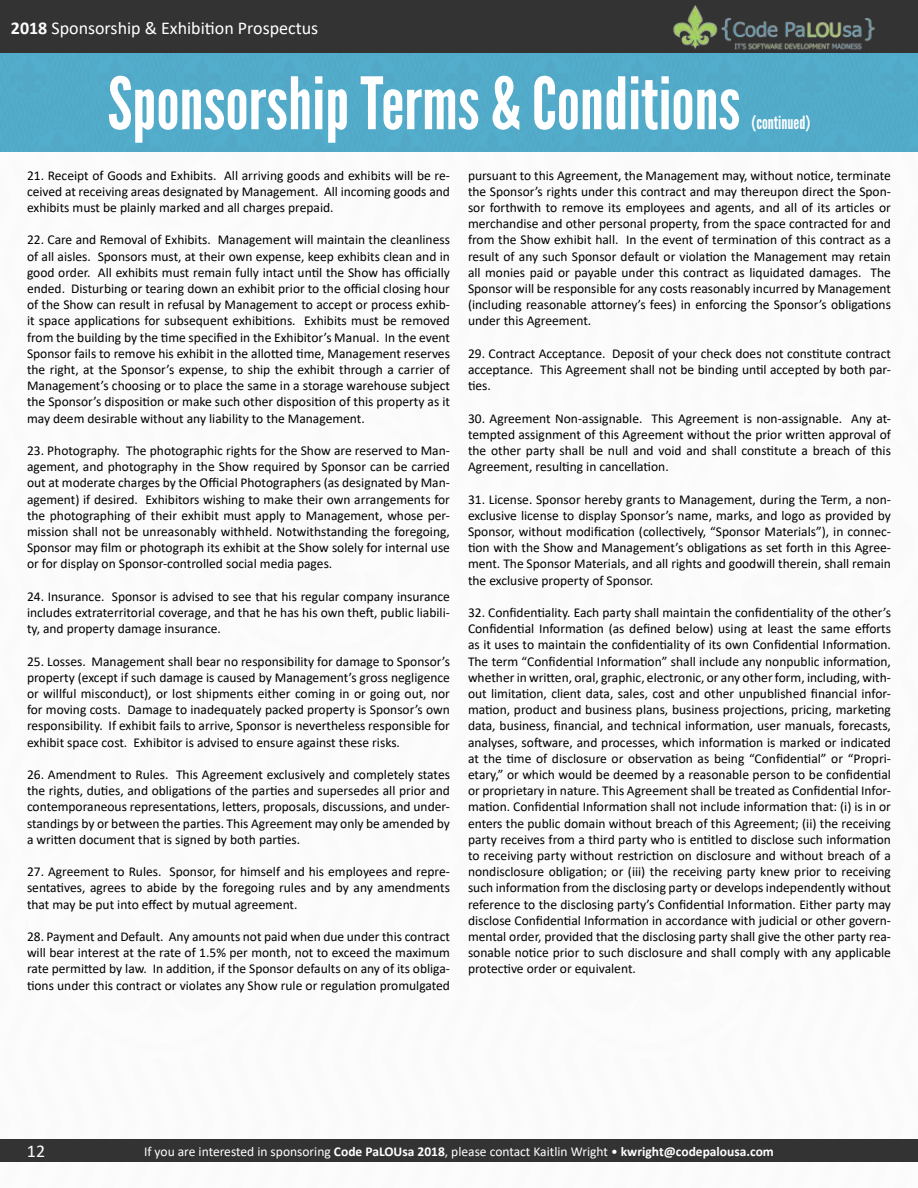
<style>
.page{position:relative;width:918px;height:1188px;background:#fff}
.page>*{position:absolute;margin:0;border:0;box-sizing:border-box;transform-origin:0 0}
.t1{font:72px "League Gothic";color:#fff}
.t2{font:18px "Calibri";color:#fff}
.t3{font:18px "League Gothic";color:#fff}
.t4{font:13.5px/16.2px "Calibri";color:#000;text-align:justify}
.t5{font:13.5px "Calibri";color:#fff}
.s1{font-weight:700}
</style>
<div class="page">
<div style="left:0;top:0;width:918px;height:54px;background:#333;border:2px solid #333"></div>
<img style="left:670px;top:0;width:208px;height:54px">
<div style="left:0;top:1139px;width:918px;height:23px;background:#333"></div>
<div style="left:0;top:54px;width:918px;height:97px;background:#52abc9"></div>
<h2 class="t2" style="left:11px;top:15px;width:309px"><span class="s1">2018</span> Sponsorship &amp; Exhibition Prospectus</h2>
<h1 class="t1" style="left:108px;top:61px;width:634px">Sponsorship Terms &amp; Conditions</h1>
<h2 class="t3" style="left:752px;top:112px;width:60px">(continued)</h2>
<p class="t4" style="left:27px;top:167px;width:425px">21. Receipt of Goods and Exhibits. All arriving goods and exhibits will be re&shy;ceived at receiving areas designated by Management. All incoming goods and exhibits must be plainly marked and all charges prepaid.</p>
<p class="t4" style="left:27px;top:232px;width:425px">22. Care and Removal of Exhibits. Management will maintain the cleanliness of all aisles. Sponsors must, at their own expense, keep exhibits clean and in good order. All exhibits must remain fully intact until the Show has officially ended. Disturbing or tearing down an exhibit prior to the official closing hour of the Show can result in refusal by Management to accept or process exhib&shy;it space applications for subsequent exhibitions. Exhibits must be removed from the building by the time specified in the Exhibitor’s Manual. In the event Sponsor fails to remove his exhibit in the allotted time, Management reserves the right, at the Sponsor’s expense, to ship the exhibit through a carrier of Management’s choosing or to place the same in a storage warehouse subject the Sponsor’s disposition or make such other disposition of this property as it may deem desirable without any liability to the Management.</p>
<p class="t4" style="left:27px;top:442px;width:425px">23. Photography. The photographic rights for the Show are reserved to Man&shy;agement, and photography in the Show required by Sponsor can be carried out at moderate charges by the Official Photographers (as designated by Man&shy;agement) if desired. Exhibitors wishing to make their own arrangements for the photographing of their exhibit must apply to Management, whose per&shy;mission shall not be unreasonably withheld. Notwithstanding the foregoing, Sponsor may film or photograph its exhibit at the Show solely for internal use or for display on Sponsor-controlled social media pages.</p>
<p class="t4" style="left:27px;top:588px;width:425px">24. Insurance. Sponsor is advised to see that his regular company insurance includes extraterritorial coverage, and that he has his own theft, public liabili&shy;ty, and property damage insurance.</p>
<p class="t4" style="left:27px;top:653px;width:425px">25. Losses. Management shall bear no responsibility for damage to Sponsor’s property (except if such damage is caused by Management’s gross negligence or willful misconduct), or lost shipments either coming in or going out, nor for moving costs. Damage to inadequately packed property is Sponsor’s own responsibility. If exhibit fails to arrive, Sponsor is nevertheless responsible for exhibit space cost. Exhibitor is advised to ensure against these risks.</p>
<p class="t4" style="left:27px;top:766px;width:425px">26. Amendment to Rules. This Agreement exclusively and completely states the rights, duties, and obligations of the parties and supersedes all prior and contemporaneous representations, letters, proposals, discussions, and under&shy;standings by or between the parties. This Agreement may only be amended by a written document that is signed by both parties.</p>
<p class="t4" style="left:27px;top:863px;width:425px">27. Agreement to Rules. Sponsor, for himself and his employees and repre&shy;sentatives, agrees to abide by the foregoing rules and by any amendments that may be put into effect by mutual agreement.</p>
<p class="t4" style="left:27px;top:928px;width:425px">28. Payment and Default. Any amounts not paid when due under this contract will bear interest at the rate of 1.5% per month, not to exceed the maximum rate permitted by law. In addition, if the Sponsor defaults on any of its obliga&shy;tions under this contract or violates any Show rule or regulation promulgated</p>
<p class="t4" style="left:468px;top:167px;width:425px">pursuant to this Agreement, the Management may, without notice, terminate the Sponsor’s rights under this contract and may thereupon direct the Spon&shy;sor forthwith to remove its employees and agents, and all of its articles or merchandise and other personal property, from the space contracted for and from the Show exhibit hall. In the event of termination of this contract as a result of any such Sponsor default or violation the Management may retain all monies paid or payable under this contract as liquidated damages. The Sponsor will be responsible for any costs reasonably incurred by Management (including reasonable attorney’s fees) in enforcing the Sponsor’s obligations under this Agreement.</p>
<p class="t4" style="left:468px;top:345px;width:424px">29. Contract Acceptance. Deposit of your check does not constitute contract acceptance. This Agreement shall not be binding until accepted by both par&shy;ties.</p>
<p class="t4" style="left:468px;top:410px;width:424px">30. Agreement Non-assignable. This Agreement is non-assignable. Any at&shy;tempted assignment of this Agreement without the prior written approval of the other party shall be null and void and shall constitute a breach of this Agreement, resulting in cancellation.</p>
<p class="t4" style="left:468px;top:491px;width:425px">31. License. Sponsor hereby grants to Management, during the Term, a non&shy;exclusive license to display Sponsor’s name, marks, and logo as provided by Sponsor, without modification (collectively, “Sponsor Materials”), in connec&shy;tion with the Show and Management’s obligations as set forth in this Agree&shy;ment. The Sponsor Materials, and all rights and goodwill therein, shall remain the exclusive property of Sponsor.</p>
<p class="t4" style="left:468px;top:604px;width:425px">32. Confidentiality. Each party shall maintain the confidentiality of the other’s Confidential Information (as defined below) using at least the same efforts as it uses to maintain the confidentiality of its own Confidential Information.<br>The term “Confidential Information” shall include any nonpublic information, whether in written, oral, graphic, electronic, or any other form, including, with&shy;out limitation, client data, sales, cost and other unpublished financial infor&shy;mation, product and business plans, business projections, pricing, marketing data, business, financial, and technical information, user manuals, forecasts, analyses, software, and processes, which information is marked or indicated at the time of disclosure or observation as being “Confidential” or “Propri&shy;etary,” or which would be deemed by a reasonable person to be confidential or proprietary in nature. This Agreement shall be treated as Confidential Infor&shy;mation. Confidential Information shall not include information that: (i) is in or enters the public domain without breach of this Agreement; (ii) the receiving party receives from a third party who is entitled to disclose such information to receiving party without restriction on disclosure and without breach of a nondisclosure obligation; or (iii) the receiving party knew prior to receiving such information from the disclosing party or develops independently without reference to the disclosing party’s Confidential Information. Either party may disclose Confidential Information in accordance with judicial or other govern&shy;mental order, provided that the disclosing party shall give the other party rea&shy;sonable notice prior to such disclosure and shall comply with any applicable protective order or equivalent.</p>
<h2 class="t2" style="left:27px;top:1139px;width:20px">12</h2>
<p class="t5" style="left:144px;top:1142px;width:631px">If you are interested in sponsoring <span class="s1">Code PaLOUsa 2018</span>, please contact Kaitlin Wright • <span class="s1">kwright@codepalousa.com</span></p>
</div>
